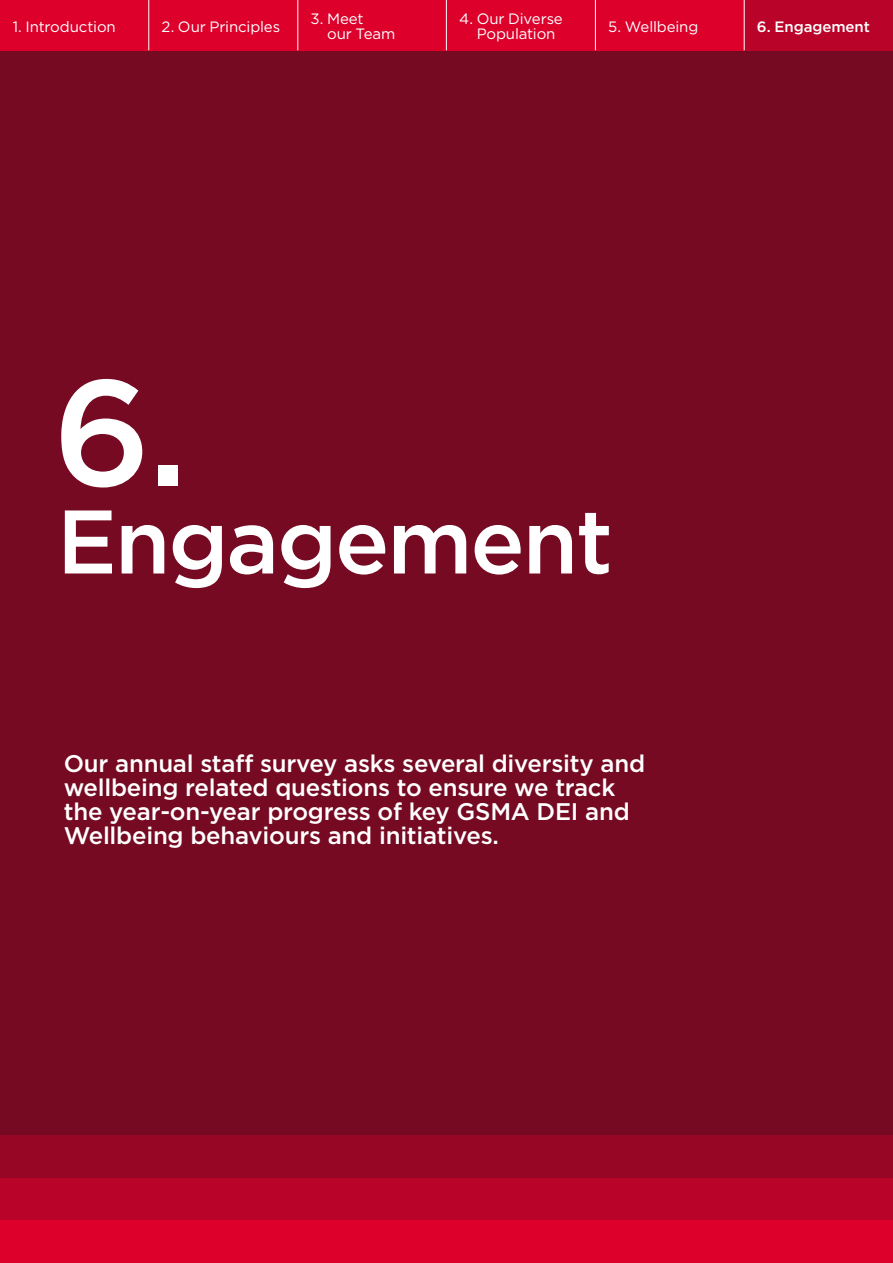
<style>
.page{position:relative;width:893px;height:1263px;background:#fff}
.page>*{position:absolute;margin:0;border:0;box-sizing:border-box;transform-origin:0 0}
.t1{font:500 150px "Gotham";color:#fff}
.t2{font:500 90px "Gotham";letter-spacing:-.025em;color:#fff}
.t3{font:500 24px/24px "Gotham";letter-spacing:-.01em;color:#fff}
.t4{font:15px/15px "Gotham";letter-spacing:-.01em;color:#fff}
.t5{font:500 15px "Gotham";letter-spacing:-.005em;color:#fff}
</style>
<div class="page">
<div style="left:0;top:44px;width:893px;height:1091px;background:#750a22"></div>
<div style="left:0;top:1135px;width:893px;height:43px;background:#970725"></div>
<div style="left:0;top:1178px;width:893px;height:42px;background:#ba0328"></div>
<div style="left:0;top:1220px;width:893px;height:43px;background:#dc002b"></div>
<div style="left:0;top:0;width:893px;height:50px;background:#dc002b"></div>
<div style="left:744px;top:0;width:149px;height:50px;background:#ba0328"></div>
<hr style="left:149px;top:0;width:1px;height:50px;background:#fff">
<hr style="left:298px;top:0;width:1px;height:50px;background:#fff">
<hr style="left:446px;top:0;width:1px;height:50px;background:#fff">
<hr style="left:595px;top:0;width:1px;height:50px;background:#fff">
<hr style="left:744px;top:0;width:1px;height:50px;background:#fff">
<p class="t4" style="left:13px;top:19px;width:105px">1. Introduction</p>
<p class="t4" style="left:162px;top:19px;width:120px">2. Our Principles</p>
<p class="t4" style="left:327px;top:11px;width:70px;text-indent:-17px">3. Meet<br>our Team</p>
<p class="t4" style="left:477px;top:11px;width:88px;text-indent:-17px">4. Our Diverse<br>Population</p>
<p class="t4" style="left:608px;top:19px;width:92px">5. Wellbeing</p>
<p class="t5" style="left:757px;top:17px;width:115px">6. Engagement</p>
<h1 class="t1" style="left:53px;top:334px;width:137px">6.</h1>
<h2 class="t2" style="left:57px;top:483px;width:558px">Engagement</h2>
<p class="t3" style="left:64px;top:751px;width:583px">Our annual staff survey asks several diversity and wellbeing related questions to ensure we track the year-on-year progress of key GSMA DEI and Wellbeing behaviours and initiatives.</p>
</div>
